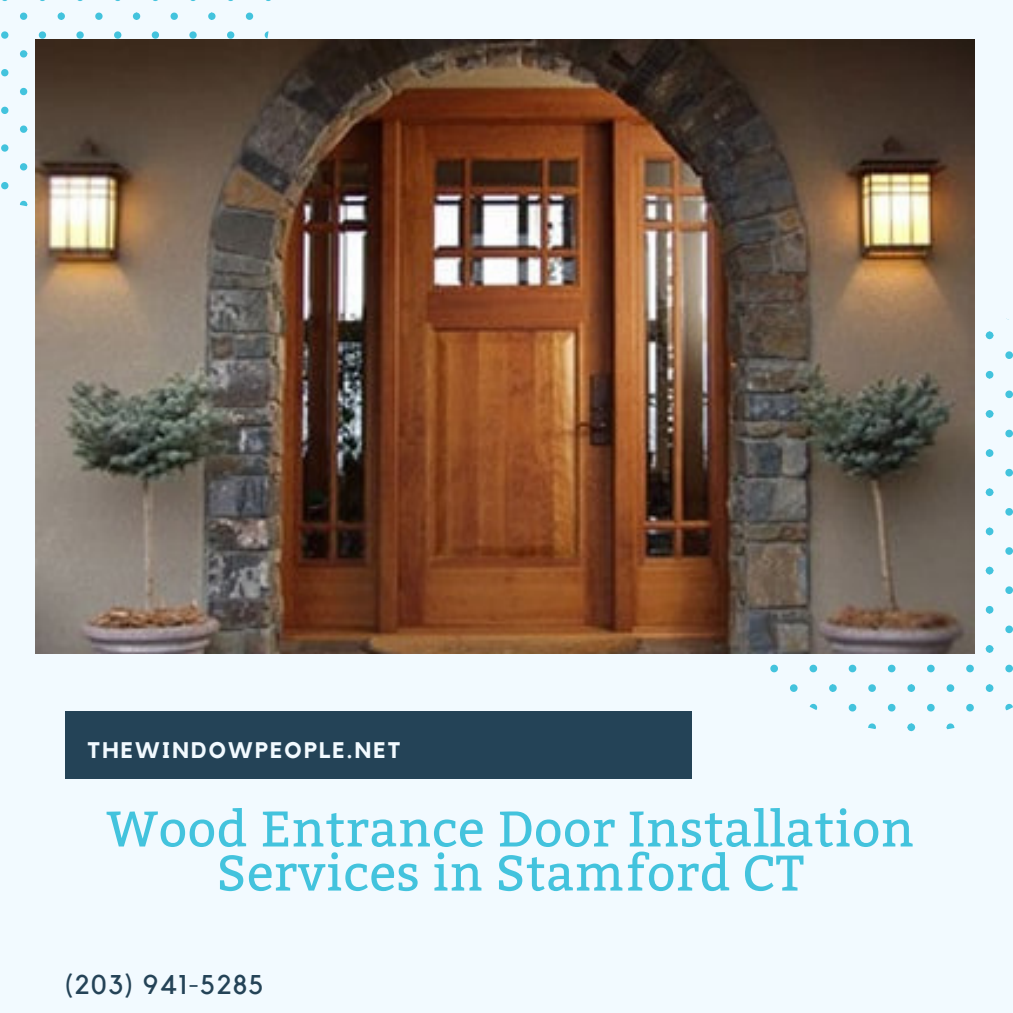
<style>
.page{position:relative;width:1013px;height:1013px;background:#fff}
.page>*{position:absolute;margin:0;border:0;box-sizing:border-box;transform-origin:0 0}
.t1{font:50px/44px "Bitter";letter-spacing:.01em;color:#43c3dd;text-align:center}
.t2{font:27px "Kollektif";letter-spacing:.06em;color:#244357}
.t3{font:700 22.5px "Kollektif";letter-spacing:.1em;color:#f2faff}
</style>
<div class="page">
<div style="left:0;top:0;width:1012px;height:1012px;background:#f2faff"></div>
<div style="left:65px;top:711px;width:627px;height:67px;background:#244357"></div>
<svg style="left:1005px;top:390px;width:7px;height:8px"></svg>
<svg style="left:1005px;top:351px;width:7px;height:8px"></svg>
<svg style="left:1005px;top:469px;width:7px;height:7px"></svg>
<svg style="left:1005px;top:429px;width:7px;height:8px"></svg>
<svg style="left:1005px;top:547px;width:7px;height:8px"></svg>
<svg style="left:1005px;top:508px;width:7px;height:7px"></svg>
<svg style="left:1005px;top:625px;width:7px;height:8px"></svg>
<svg style="left:1005px;top:586px;width:7px;height:8px"></svg>
<svg style="left:1005px;top:704px;width:7px;height:7px"></svg>
<svg style="left:1005px;top:664px;width:7px;height:8px"></svg>
<svg style="left:985px;top:371px;width:8px;height:7px"></svg>
<svg style="left:985px;top:331px;width:8px;height:8px"></svg>
<svg style="left:985px;top:449px;width:8px;height:8px"></svg>
<svg style="left:985px;top:410px;width:8px;height:8px"></svg>
<svg style="left:985px;top:527px;width:8px;height:8px"></svg>
<svg style="left:985px;top:488px;width:8px;height:8px"></svg>
<svg style="left:985px;top:606px;width:8px;height:7px"></svg>
<svg style="left:985px;top:567px;width:8px;height:7px"></svg>
<svg style="left:985px;top:684px;width:8px;height:8px"></svg>
<svg style="left:946px;top:684px;width:8px;height:8px"></svg>
<svg style="left:927px;top:704px;width:7px;height:7px"></svg>
<svg style="left:966px;top:704px;width:7px;height:7px"></svg>
<svg style="left:927px;top:664px;width:7px;height:8px"></svg>
<svg style="left:966px;top:664px;width:7px;height:8px"></svg>
<svg style="left:985px;top:645px;width:8px;height:7px"></svg>
<svg style="left:946px;top:723px;width:8px;height:7px"></svg>
<svg style="left:907px;top:684px;width:8px;height:8px"></svg>
<svg style="left:868px;top:684px;width:7px;height:8px"></svg>
<svg style="left:848px;top:704px;width:8px;height:7px"></svg>
<svg style="left:887px;top:704px;width:8px;height:7px"></svg>
<svg style="left:848px;top:664px;width:8px;height:8px"></svg>
<svg style="left:887px;top:664px;width:8px;height:8px"></svg>
<svg style="left:907px;top:723px;width:8px;height:8px"></svg>
<svg style="left:868px;top:723px;width:7px;height:6px"></svg>
<svg style="left:829px;top:684px;width:7px;height:8px"></svg>
<svg style="left:790px;top:684px;width:7px;height:8px"></svg>
<svg style="left:809px;top:704px;width:8px;height:6px"></svg>
<svg style="left:770px;top:664px;width:8px;height:8px"></svg>
<svg style="left:809px;top:664px;width:8px;height:8px"></svg>
<svg style="left:246px;top:13px;width:7px;height:7px"></svg>
<svg style="left:227px;top:31px;width:7px;height:8px"></svg>
<svg style="left:265px;top:31px;width:4px;height:8px"></svg>
<svg style="left:208px;top:13px;width:7px;height:7px"></svg>
<svg style="left:170px;top:13px;width:8px;height:7px"></svg>
<svg style="left:152px;top:31px;width:7px;height:8px"></svg>
<svg style="left:189px;top:31px;width:8px;height:8px"></svg>
<svg style="left:133px;top:13px;width:7px;height:7px"></svg>
<svg style="left:95px;top:13px;width:8px;height:7px"></svg>
<svg style="left:76px;top:31px;width:8px;height:8px"></svg>
<svg style="left:114px;top:31px;width:7px;height:8px"></svg>
<svg style="left:58px;top:13px;width:7px;height:7px"></svg>
<svg style="left:20px;top:13px;width:7px;height:7px"></svg>
<svg style="left:1px;top:31px;width:7px;height:8px"></svg>
<svg style="left:39px;top:31px;width:7px;height:8px"></svg>
<svg style="left:20px;top:88px;width:7px;height:7px"></svg>
<svg style="left:1px;top:107px;width:7px;height:7px"></svg>
<svg style="left:1px;top:69px;width:7px;height:7px"></svg>
<svg style="left:20px;top:50px;width:7px;height:8px"></svg>
<svg style="left:20px;top:163px;width:7px;height:7px"></svg>
<svg style="left:1px;top:182px;width:7px;height:7px"></svg>
<svg style="left:1px;top:144px;width:7px;height:8px"></svg>
<svg style="left:20px;top:125px;width:7px;height:8px"></svg>
<svg style="left:20px;top:201px;width:7px;height:6px"></svg>
<img style="left:35px;top:40px;width:939px;height:613px">
<p class="t3" style="left:88px;top:739px;width:314px">THEWINDOWPEOPLE.NET</p>
<p class="t1" style="left:106px;top:807px;width:809px">Wood Entrance Door Installation<br>Services in Stamford CT</p>
<p class="t2" style="left:65px;top:972px;width:199px">(203) 941-5285</p>
</div>
